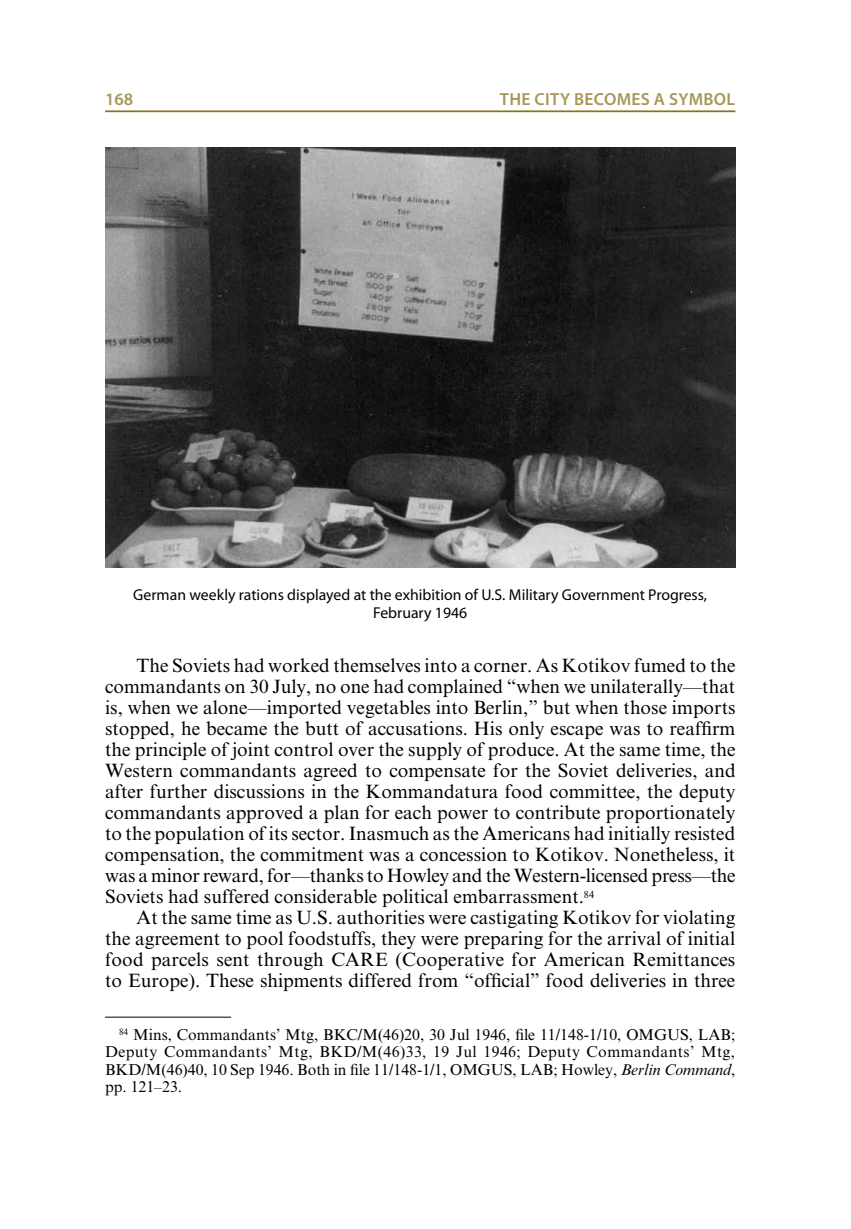
<style>
.page{position:relative;width:851px;height:1229px;background:#fff}
.page>*{position:absolute;margin:0;border:0;box-sizing:border-box;transform-origin:0 0}
.t1{font:19.25px/21px "Times New Roman MT Std";color:#000;text-align:justify}
.t2{font:600 17.5px "Myriad Pro";letter-spacing:.02em;color:#a89758}
.t3{font:15.75px/17.5px "Times New Roman MT Std";color:#000;text-align:justify}
.t4{font:15.75px/17.5px "Myriad Pro";color:#000;text-align:center}
.s1{font-style:italic}
</style>
<div class="page">
<hr style="left:105px;top:110px;width:630px;height:2px;background:#8a7420">
<hr style="left:105px;top:1016px;width:126px;height:1px;background:#000">
<img style="left:105px;top:147px;width:630px;height:420px">
<p class="t2" style="left:105px;top:88px;width:30px">168</p>
<p class="t2" style="left:500px;top:88px;width:237px">THE CITY BECOMES A SYMBOL</p>
<p class="t4" style="left:133px;top:586px;width:575px">German weekly rations displayed at the exhibition of U.S. Military Government Progress,<br>February 1946</p>
<p class="t1" style="left:105px;top:655px;width:632px;text-indent:31px">The Soviets had worked themselves into a corner. As Kotikov fumed to the commandants on 30 July, no one had complained “when we unilaterally—that is, when we alone—imported vegetables into Berlin,” but when those imports stopped, he became the butt of accusations. His only escape was to reaffirm the principle of joint control over the supply of produce. At the same time, the Western commandants agreed to compensate for the Soviet deliveries, and after further discussions in the Kommandatura food committee, the deputy commandants approved a plan for each power to contribute proportionately to the population of its sector. Inasmuch as the Americans had initially resisted compensation, the commitment was a concession to Kotikov. Nonetheless, it was a minor reward, for—thanks to Howley and the Western-licensed press—the Soviets had suffered considerable political embarrassment.<sup>84</sup></p>
<p class="t1" style="left:105px;top:907px;width:631px;text-indent:32px">At the same time as U.S. authorities were castigating Kotikov for violating the agreement to pool foodstuffs, they were preparing for the arrival of initial food parcels sent through CARE (Cooperative for American Remittances to Europe). These shipments differed from “official” food deliveries in three</p>
<p class="t3" style="left:105px;top:1025px;width:632px;text-indent:14px"><sup>84</sup> Mins, Commandants’ Mtg, BKC/M(46)20, 30 Jul 1946, file 11/148-1/10, OMGUS, LAB; Deputy Commandants’ Mtg, BKD/M(46)33, 19 Jul 1946; Deputy Commandants’ Mtg, BKD/M(46)40, 10 Sep 1946. Both in file 11/148-1/1, OMGUS, LAB; Howley, <span class="s1">Berlin Command</span>, pp. 121–23.</p>
</div>
